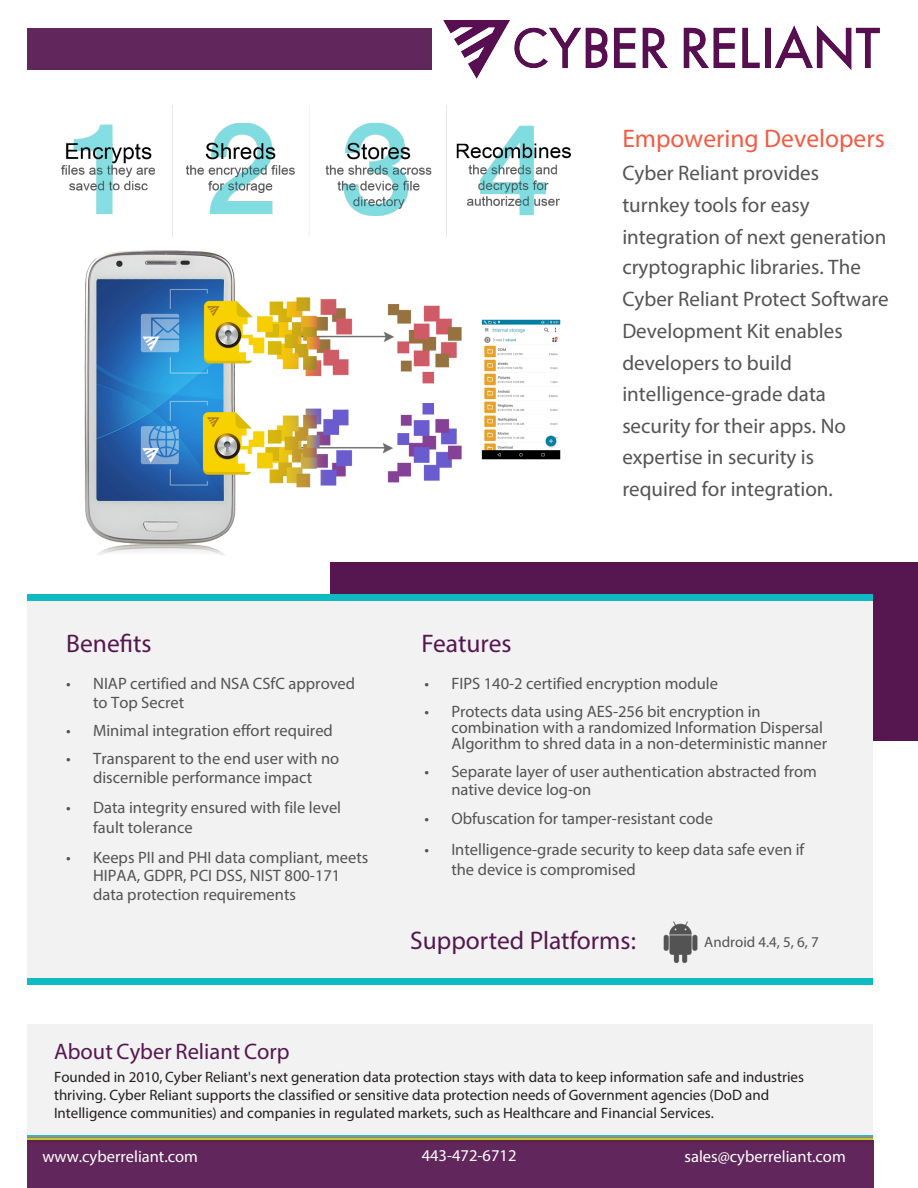
<style>
.page{position:relative;width:918px;height:1188px;background:#fff}
.page>*{position:absolute;margin:0;border:0;box-sizing:border-box;transform-origin:0 0}
.t1{font:25.5px "Myriad Pro";color:#561750}
.t2{font:25.5px "Myriad Pro";color:#f15c44}
.t3{font:22.5px "Myriad Pro";color:#561750}
.t4{font:21px/31.7px "Myriad Pro";color:#545454}
.t5{font:16.5px/16.2px "Myriad Pro";color:#535353}
.t6{font:16.5px "Myriad Pro";color:#fff}
.t7{font:15px/18px "Myriad Pro";color:#231f20}
.t8{font:15px "Myriad Pro";color:#535353}
</style>
<div class="page">
<div style="left:27px;top:1024px;width:846px;height:112px;background:#f2f2f2"></div>
<div style="left:330px;top:562px;width:588px;height:178px;background:#561750"></div>
<div style="left:27px;top:600px;width:846px;height:379px;background:#f2f2f2"></div>
<div style="left:27px;top:28px;width:405px;height:42px;background:#61275c"></div>
<img style="left:663px;top:921px;width:35px;height:43px">
<div style="left:27px;top:594px;width:846px;height:7px;background:#0fbbc2"></div>
<div style="left:27px;top:978px;width:846px;height:7px;background:#0fbbc2"></div>
<hr style="left:27px;top:1136px;width:846px;height:4px;background:#24c0c6">
<div style="left:27px;top:1137px;width:846px;height:5px;background:#e2634c"></div>
<div style="left:27px;top:1138px;width:846px;height:5px;background:#beca32"></div>
<div style="left:28px;top:1140px;width:846px;height:48px;background:#61275c"></div>
<img style="left:84px;top:250px;width:477px;height:306px">
<img style="left:61px;top:106px;width:509px;height:130px">
<img style="left:444px;top:21px;width:435px;height:57px">
<p class="t1" style="left:66px;top:627px;width:87px">Benefits</p>
<p class="t1" style="left:422px;top:627px;width:92px">Features</p>
<h1 class="t2" style="left:622px;top:123px;width:264px">Empowering Developers</h1>
<p class="t4" style="left:622px;top:157px;width:268px">Cyber Reliant provides turnkey tools for easy integration of next generation cryptographic libraries. The<br>Cyber Reliant Protect Software<br>Development Kit enables developers to build intelligence-grade data security for their apps. No expertise in security is required for integration.</p>
<p class="t5" style="left:93px;top:673px;width:264px;line-height:19px;text-indent:-27px">• NIAP certified and NSA CSfC approved to Top Secret</p>
<p class="t5" style="left:66px;top:723px;width:268px">• Minimal integration effort required</p>
<p class="t5" style="left:66px;top:749px;width:275px;line-height:19px;text-align:center">• Transparent to the end user with no discernible performance impact</p>
<p class="t5" style="left:93px;top:797px;width:250px;line-height:19.8px;text-indent:-27px">• Data integrity ensured with file level fault tolerance</p>
<p class="t5" style="left:93px;top:847px;width:277px;line-height:18.8px;text-indent:-27px">• Keeps PII and PHI data compliant, meets<br>HIPAA, GDPR, PCI DSS, NIST 800-171 data protection requirements</p>
<p class="t5" style="left:424px;top:675px;width:295px">• FIPS 140-2 certified encryption module</p>
<p class="t5" style="left:451px;top:703px;width:377px;text-indent:-27px">• Protects data using AES-256 bit encryption in combination with a randomized Information Dispersal<br>Algorithm to shred data in a non-deterministic manner</p>
<p class="t5" style="left:451px;top:762px;width:367px;line-height:17.7px;text-indent:-27px">• Separate layer of user authentication abstracted from native device log-on</p>
<p class="t5" style="left:424px;top:810px;width:290px">• Obfuscation for tamper-resistant code</p>
<p class="t5" style="left:451px;top:839px;width:354px;line-height:19.8px;text-indent:-27px">• Intelligence-grade security to keep data safe even if the device is compromised</p>
<p class="t1" style="left:410px;top:925px;width:227px">Supported Platforms:</p>
<p class="t8" style="left:704px;top:933px;width:116px">Android 4.4, 5, 6, 7</p>
<h2 class="t3" style="left:54px;top:1038px;width:237px">About Cyber Reliant Corp</h2>
<p class="t7" style="left:54px;top:1068px;width:752px">Founded in 2010, Cyber Reliant's next generation data protection stays with data to keep information safe and industries thriving. Cyber Reliant supports the classified or sensitive data protection needs of Government agencies (DoD and<br>Intelligence communities) and companies in regulated markets, such as Healthcare and Financial Services.</p>
<p class="t6" style="left:42px;top:1146px;width:157px">www.cyberreliant.com</p>
<p class="t6" style="left:422px;top:1145px;width:96px">443-472-6712</p>
<p class="t6" style="left:685px;top:1146px;width:163px">sales@cyberreliant.com</p>
</div>
